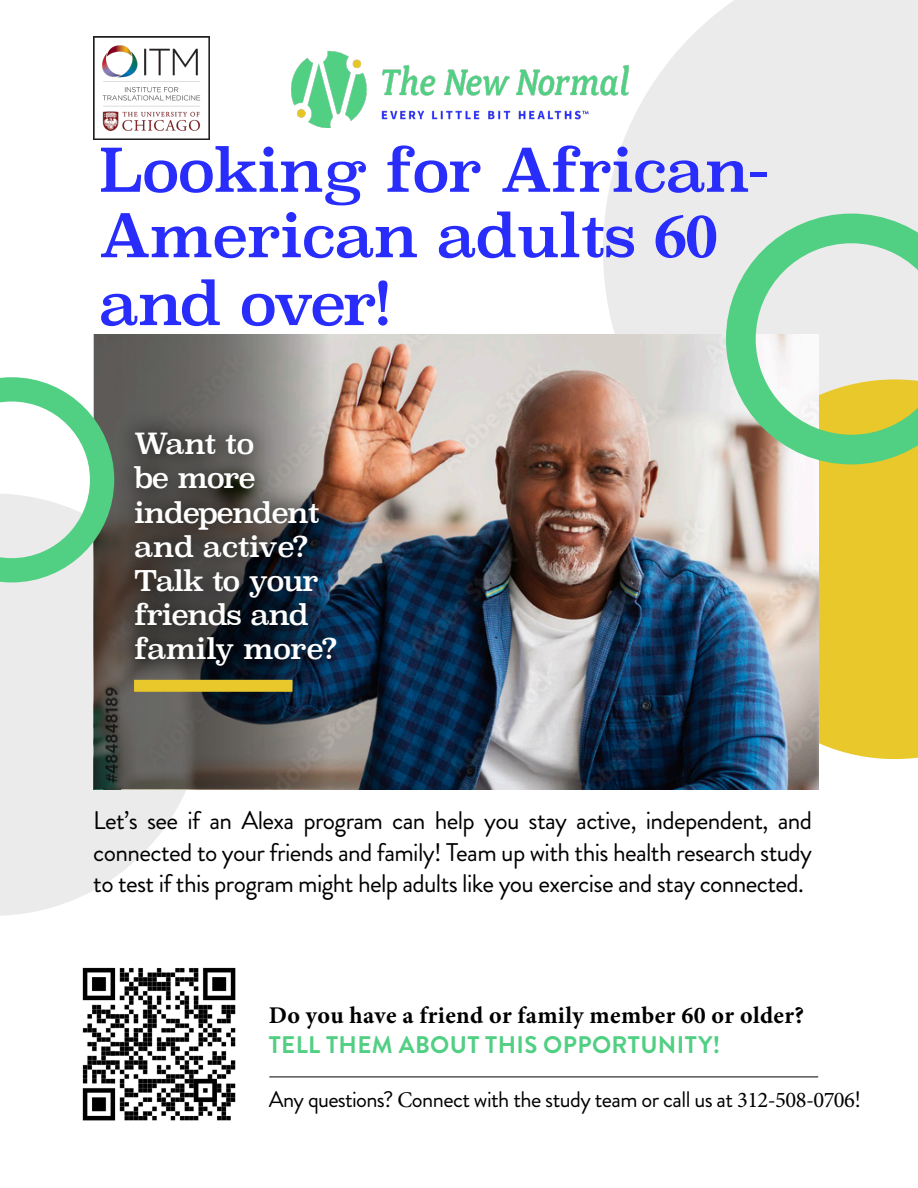
<style>
.page{position:relative;width:918px;height:1188px;background:#fff}
.page>*{position:absolute;margin:0;border:0;box-sizing:border-box;transform-origin:0 0}
.t1{font:60px/66.6px "Superclarendon Rg";letter-spacing:-.025em;color:#282dfc}
.t2{font:28.5px/34.2px "Superclarendon";letter-spacing:-.05em;color:#fff}
.t3{font:25.5px/31.8px "Brandon Grotesque";letter-spacing:-.025em;color:#000;text-align:justify}
.t4{font:700 24px/29.4px "Minion Pro";letter-spacing:.015em;color:#000}
.t5{font:22.5px "Brandon Grotesque";letter-spacing:-.025em;color:#000}
.s1{font-family:"Minion Pro";font-weight:700;font-size:66px}
.s2{font-family:"Superclarendon Rg"}
.s3{font-family:"Brandon Grotesque";color:#51cf83}
.s4{font-family:"Minion Pro"}
</style>
<div class="page">
<svg style="left:0;top:582px;width:204px;height:334px;fill:#ebebeb"></svg>
<svg style="left:603px;top:0;width:315px;height:334px;fill:#ebebeb"></svg>
<div style="left:818px;top:464px;width:100px;height:295px;background:#e8c82a"></div>
<img style="left:328px;top:334px;width:490px;height:455px">
<hr style="left:269px;top:1077px;width:549px;height:1px;background:#000">
<img style="left:291px;top:52px;width:338px;height:75px">
<svg style="left:726px;top:214px;width:192px;height:250px"></svg>
<svg style="left:94px;top:334px;width:234px;height:455px"></svg>
<div style="left:113px;top:410px;width:244px;height:279px;background:#000;opacity:.75"></div>
<svg style="left:0;top:377px;width:114px;height:205px"></svg>
<div style="left:134px;top:680px;width:159px;height:12px;background:#e8c82a"></div>
<img style="left:82px;top:967px;width:154px;height:154px">
<img style="left:94px;top:36px;width:116px;height:103px">
<p class="t1" style="left:99px;top:137px;width:671px">Looking for African-<br>American adults <span class="s1">60 </span>and over!</p>
<p class="t2" style="left:134px;top:429px;width:205px">Want to<br>be more independent and active?<br><span class="s2">Talk to</span> your friends and family more?</p>
<p class="t3" style="left:93px;top:805px;width:720px">Let’s see if an Alexa program can help you stay active, independent, and connected to your friends and family! Team up with this health research study to test if this program might help adults like you exercise and stay connected.</p>
<p class="t4" style="left:269px;top:1001px;width:537px">Do you have a friend or family member 60 or older?<br><span class="s3">TELL THEM ABOUT THIS OPPORTUNITY!</span></p>
<p class="t5" style="left:269px;top:1084px;width:594px">Any questions? <span class="s4">C</span>onnect with the study team or call us at <span class="s4">312-508-0706</span>!</p>
</div>
